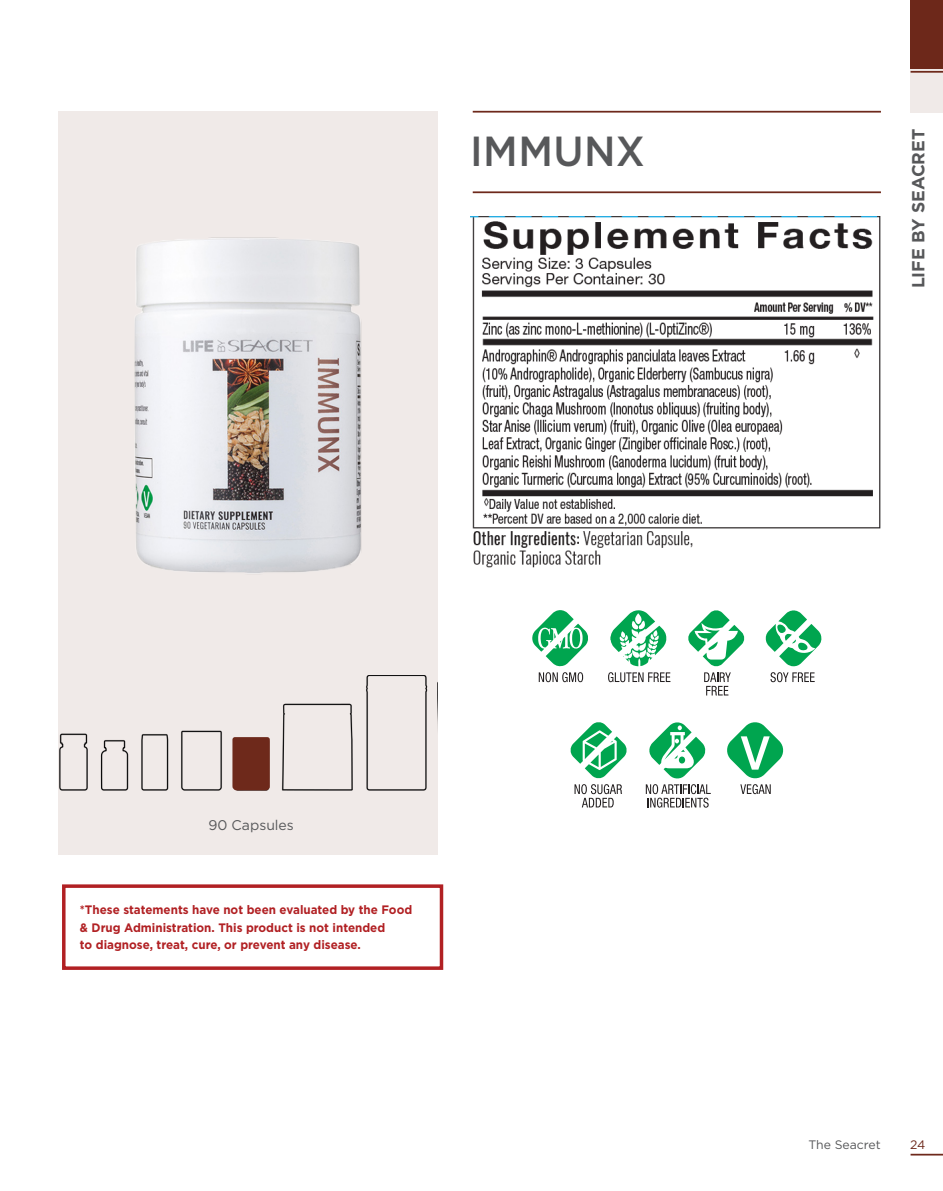
<style>
.page{position:relative;width:943px;height:1191px;background:#fff}
.page>*{position:absolute;margin:0;border:0;box-sizing:border-box;transform-origin:0 0}
.t1{font:500 42px "Gotham Pro";letter-spacing:.01em;color:#57585a;scale:.95 1}
.t2{font:700 17.5px "Gotham Pro";color:#57585a}
.t3{font:14px "Gotham Pro";color:#57585a}
.t4{font:700 12.25px/17.5px "Gotham Pro";color:#b12023;scale:.95 1}
.t5{font:12.25px "Gotham Pro";color:#57585a}
.t6{font:12.25px "Gotham Pro";color:#6e291b}
</style>
<div class="page">
<div style="left:58px;top:111px;width:380px;height:743px;background:#f0eae8"></div>
<hr style="left:472px;top:111px;width:409px;height:2px;background:#6e291b">
<hr style="left:472px;top:191px;width:409px;height:2px;background:#6e291b">
<hr style="left:910px;top:1153px;width:33px;height:2px;background:#6e291b">
<div style="left:910px;top:34px;width:33px;height:79px;background:#f0eae8"></div>
<hr style="left:910px;top:71px;width:33px;height:2px;background:#6e291b">
<div style="left:910px;top:0;width:33px;height:68px;background:#6d281a"></div>
<img style="left:470px;top:217px;width:411px;height:351px">
<div style="left:62px;top:884px;width:381px;height:86px;border:4px solid #b12023"></div>
<svg style="left:532px;top:610px;width:56px;height:72px"></svg>
<svg style="left:608px;top:672px;width:62px;height:10px"></svg>
<svg style="left:610px;top:610px;width:57px;height:56px"></svg>
<svg style="left:688px;top:610px;width:57px;height:85px"></svg>
<svg style="left:770px;top:672px;width:44px;height:10px"></svg>
<svg style="left:765px;top:610px;width:57px;height:56px"></svg>
<svg style="left:570px;top:722px;width:57px;height:85px"></svg>
<svg style="left:645px;top:722px;width:65px;height:85px"></svg>
<svg style="left:727px;top:722px;width:57px;height:72px"></svg>
<img style="left:134px;top:237px;width:228px;height:336px">
<img style="left:59px;top:675px;width:379px;height:115px">
<svg style="left:231px;top:734px;width:40px;height:57px"></svg>
<p class="t1" style="left:470px;top:128px;width:185px">IMMUNX</p>
<h2 class="t2" style="left:908px;top:288px;width:161px;rotate:-90deg">LIFE BY SEACRET</h2>
<p class="t3" style="left:208px;top:817px;width:87px">90 Capsules</p>
<p class="t4" style="left:80px;top:900px;width:351px">*These statements have not been evaluated by the Food &amp; Drug Administration. This product is not intended<br>to diagnose, treat, cure, or prevent any disease.</p>
<p class="t5" style="left:808px;top:1137px;width:74px">The Seacret</p>
<p class="t6" style="left:910px;top:1137px;width:17px">24</p>
</div>
